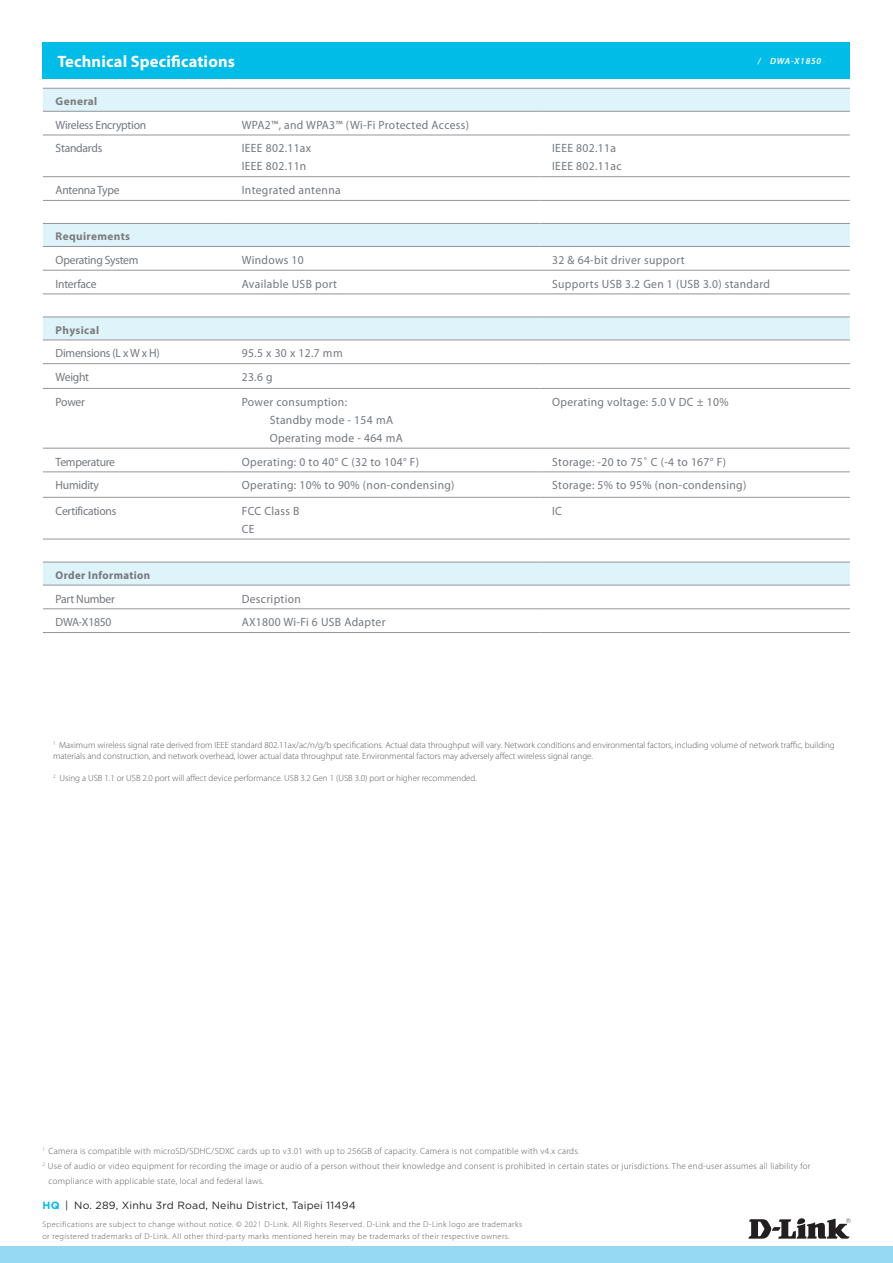
<style>
.page{position:relative;width:893px;height:1263px;background:#fff}
.page>*{position:absolute;margin:0;border:0;box-sizing:border-box;transform-origin:0 0}
.t1{font:700 16.5px "Myriad Pro";letter-spacing:.01em;color:#fff}
.t2{font:12px/18px "Myriad Pro";letter-spacing:.03em;color:#74787d}
.t3{font:12px "Myriad Pro";letter-spacing:-.02em;color:#74787d}
.t4{font:700 11.25px "Myriad Pro";letter-spacing:.035em;color:#7b7b7a}
.t5{font:700 11.25px "Myriad Pro";letter-spacing:.035em;color:#74787d}
.t6{font:10.5px "Gotham";letter-spacing:.02em;color:#231f20}
.t7{font:300 9px/10.8px "Myriad Pro";color:#57585a}
.t8{font:300 9px "Myriad Pro";letter-spacing:.03em;color:#57585a}
.t9{font:italic 600 9px "Myriad Pro";letter-spacing:.085em;color:#fff}
.t10{font:300 8.25px/12px "Myriad Pro";letter-spacing:.05em;color:#57585a}
.s1{font-weight:700;color:#02bce8}
</style>
<div class="page">
<div style="left:0;top:1247px;width:893px;height:16px;background:#95d9f3"></div>
<div style="left:43px;top:43px;width:807px;height:36px;background:#02bce8"></div>
<svg style="left:748px;top:1218px;width:102px;height:21px"></svg>
<svg style="left:43px;top:89px;width:807px;height:496px"></svg>
<hr style="left:43px;top:88px;width:186px;height:1px;background:#939598">
<hr style="left:229px;top:88px;width:310px;height:1px;background:#939598">
<hr style="left:539px;top:88px;width:311px;height:1px;background:#939598">
<hr style="left:43px;top:111px;width:186px;height:1px;background:#939598">
<hr style="left:229px;top:111px;width:310px;height:1px;background:#939598">
<hr style="left:539px;top:111px;width:311px;height:1px;background:#939598">
<hr style="left:43px;top:135px;width:186px;height:1px;background:#939598">
<hr style="left:229px;top:135px;width:310px;height:1px;background:#939598">
<hr style="left:539px;top:135px;width:311px;height:1px;background:#939598">
<hr style="left:43px;top:176px;width:186px;height:1px;background:#939598">
<hr style="left:229px;top:176px;width:310px;height:1px;background:#939598">
<hr style="left:539px;top:176px;width:311px;height:1px;background:#939598">
<hr style="left:43px;top:200px;width:186px;height:1px;background:#939598">
<hr style="left:229px;top:200px;width:310px;height:1px;background:#939598">
<hr style="left:539px;top:200px;width:311px;height:1px;background:#939598">
<hr style="left:43px;top:223px;width:186px;height:1px;background:#939598">
<hr style="left:229px;top:223px;width:310px;height:1px;background:#939598">
<hr style="left:539px;top:223px;width:311px;height:1px;background:#939598">
<hr style="left:43px;top:246px;width:186px;height:1px;background:#939598">
<hr style="left:229px;top:246px;width:310px;height:1px;background:#939598">
<hr style="left:539px;top:246px;width:311px;height:1px;background:#939598">
<hr style="left:43px;top:270px;width:186px;height:1px;background:#939598">
<hr style="left:229px;top:270px;width:310px;height:1px;background:#939598">
<hr style="left:539px;top:270px;width:311px;height:1px;background:#939598">
<hr style="left:43px;top:294px;width:186px;height:1px;background:#939598">
<hr style="left:229px;top:294px;width:310px;height:1px;background:#939598">
<hr style="left:539px;top:294px;width:311px;height:1px;background:#939598">
<hr style="left:43px;top:317px;width:186px;height:1px;background:#939598">
<hr style="left:229px;top:317px;width:310px;height:1px;background:#939598">
<hr style="left:539px;top:317px;width:311px;height:1px;background:#939598">
<hr style="left:43px;top:340px;width:186px;height:1px;background:#939598">
<hr style="left:229px;top:340px;width:310px;height:1px;background:#939598">
<hr style="left:539px;top:340px;width:311px;height:1px;background:#939598">
<hr style="left:43px;top:363px;width:186px;height:1px;background:#939598">
<hr style="left:229px;top:363px;width:310px;height:1px;background:#939598">
<hr style="left:539px;top:363px;width:311px;height:1px;background:#939598">
<hr style="left:43px;top:388px;width:186px;height:1px;background:#939598">
<hr style="left:229px;top:388px;width:310px;height:1px;background:#939598">
<hr style="left:539px;top:388px;width:311px;height:1px;background:#939598">
<hr style="left:43px;top:448px;width:186px;height:1px;background:#939598">
<hr style="left:229px;top:448px;width:310px;height:1px;background:#939598">
<hr style="left:539px;top:448px;width:311px;height:1px;background:#939598">
<hr style="left:43px;top:472px;width:186px;height:1px;background:#939598">
<hr style="left:229px;top:472px;width:310px;height:1px;background:#939598">
<hr style="left:539px;top:472px;width:311px;height:1px;background:#939598">
<hr style="left:43px;top:497px;width:186px;height:1px;background:#939598">
<hr style="left:229px;top:497px;width:310px;height:1px;background:#939598">
<hr style="left:539px;top:497px;width:311px;height:1px;background:#939598">
<hr style="left:43px;top:539px;width:186px;height:1px;background:#939598">
<hr style="left:229px;top:539px;width:310px;height:1px;background:#939598">
<hr style="left:539px;top:539px;width:311px;height:1px;background:#939598">
<hr style="left:43px;top:562px;width:186px;height:1px;background:#939598">
<hr style="left:229px;top:562px;width:310px;height:1px;background:#939598">
<hr style="left:539px;top:562px;width:311px;height:1px;background:#939598">
<hr style="left:43px;top:585px;width:186px;height:1px;background:#939598">
<hr style="left:229px;top:585px;width:310px;height:1px;background:#939598">
<hr style="left:539px;top:585px;width:311px;height:1px;background:#939598">
<hr style="left:43px;top:608px;width:186px;height:1px;background:#939598">
<hr style="left:229px;top:608px;width:310px;height:1px;background:#939598">
<hr style="left:539px;top:608px;width:311px;height:1px;background:#939598">
<hr style="left:43px;top:632px;width:186px;height:1px;background:#939598">
<hr style="left:229px;top:632px;width:310px;height:1px;background:#939598">
<hr style="left:539px;top:632px;width:311px;height:1px;background:#939598">
<h1 class="t1" style="left:57px;top:52px;width:179px">Technical Specifications</h1>
<p class="t9" style="left:758px;top:56px;width:65px">/ DWA-X1850</p>
<p class="t4" style="left:56px;top:95px;width:43px">General</p>
<p class="t3" style="left:56px;top:118px;width:92px">Wireless Encryption</p>
<p class="t2" style="left:242px;top:116px;width:229px">WPA2™, and WPA3™ (Wi-Fi Protected Access)</p>
<p class="t3" style="left:56px;top:142px;width:48px">Standards</p>
<p class="t2" style="left:242px;top:140px;width:71px">IEEE 802.11ax<br>IEEE 802.11n</p>
<p class="t2" style="left:552px;top:140px;width:71px">IEEE 802.11a<br>IEEE 802.11ac</p>
<p class="t3" style="left:56px;top:184px;width:66px">Antenna Type</p>
<p class="t2" style="left:242px;top:181px;width:100px">Integrated antenna</p>
<p class="t4" style="left:56px;top:230px;width:76px">Requirements</p>
<p class="t3" style="left:56px;top:253px;width:84px">Operating System</p>
<p class="t2" style="left:242px;top:251px;width:64px">Windows 10</p>
<p class="t2" style="left:552px;top:251px;width:134px">32 &amp; 64-bit driver support</p>
<p class="t3" style="left:56px;top:277px;width:43px">Interface</p>
<p class="t2" style="left:242px;top:275px;width:97px">Available USB port</p>
<p class="t2" style="left:552px;top:275px;width:219px">Supports USB 3.2 Gen 1 (USB 3.0) standard</p>
<p class="t4" style="left:56px;top:324px;width:45px">Physical</p>
<p class="t3" style="left:56px;top:347px;width:106px">Dimensions (L x W x H)</p>
<p class="t2" style="left:242px;top:345px;width:102px">95.5 x 30 x 12.7 mm</p>
<p class="t2" style="left:56px;top:368px;width:35px">Weight</p>
<p class="t2" style="left:242px;top:368px;width:32px">23.6 g</p>
<p class="t2" style="left:56px;top:393px;width:31px">Power</p>
<p class="t2" style="left:270px;top:393px;width:135px;text-indent:-28px">Power consumption:<br>Standby mode - 154 mA<br>Operating mode - 464 mA</p>
<p class="t2" style="left:552px;top:393px;width:178px">Operating voltage: 5.0 V DC ± 10%</p>
<p class="t3" style="left:56px;top:455px;width:61px">Temperature</p>
<p class="t2" style="left:242px;top:453px;width:179px">Operating: 0 to 40° C (32 to 104° F)</p>
<p class="t2" style="left:552px;top:453px;width:175px">Storage: -20 to 75˚ C (-4 to 167° F)</p>
<p class="t3" style="left:56px;top:479px;width:45px">Humidity</p>
<p class="t2" style="left:242px;top:477px;width:214px">Operating: 10% to 90% (non-condensing)</p>
<p class="t2" style="left:552px;top:477px;width:196px">Storage: 5% to 95% (non-condensing)</p>
<p class="t3" style="left:56px;top:504px;width:62px">Certifications</p>
<p class="t2" style="left:242px;top:502px;width:59px">FCC Class B<br>CE</p>
<p class="t2" style="left:552px;top:502px;width:11px">IC</p>
<p class="t5" style="left:56px;top:569px;width:96px">Order Information</p>
<p class="t3" style="left:56px;top:592px;width:61px">Part Number</p>
<p class="t2" style="left:242px;top:590px;width:61px">Description</p>
<p class="t3" style="left:56px;top:616px;width:57px">DWA-X1850</p>
<p class="t2" style="left:242px;top:613px;width:145px">AX1800 Wi-Fi 6 USB Adapter</p>
<p class="t7" style="left:53px;top:740px;width:783px"><sup>1</sup> Maximum wireless signal rate derived from IEEE standard 802.11ax/ac/n/g/b specifications. Actual data throughput will vary. Network conditions and environmental factors, including volume of network traffic, building materials and construction, and network overhead, lower actual data throughput rate. Environmental factors may adversely affect wireless signal range.</p>
<p class="t7" style="left:53px;top:772px;width:425px"><sup>2</sup> Using a USB 1.1 or USB 2.0 port will affect device performance. USB 3.2 Gen 1 (USB 3.0) port or higher recommended.</p>
<p class="t8" style="left:43px;top:1146px;width:538px"><sup>1</sup> Camera is compatible with microSD/SDHC/SDXC cards up to v3.01 with up to 256GB of capacity. Camera is not compatible with v4.x cards.</p>
<p class="t8" style="left:43px;top:1161px;width:770px"><sup>2</sup> Use of audio or video equipment for recording the image or audio of a person without their knowledge and consent is prohibited in certain states or jurisdictions. The end-user assumes all liability for</p>
<p class="t8" style="left:49px;top:1176px;width:217px">compliance with applicable state, local and federal laws.</p>
<p class="t6" style="left:43px;top:1199px;width:315px"><span class="s1">HQ</span> | No. 289, Xinhu 3rd Road, Neihu District, Taipei 11494</p>
<p class="t10" style="left:43px;top:1218px;width:481px">Specifications are subject to change without notice. © 2021 D-Link. All Rights Reserved. D-Link and the D-Link logo are trademarks or registered trademarks of D-Link. All other third-party marks mentioned herein may be trademarks of their respective owners.</p>
</div>
